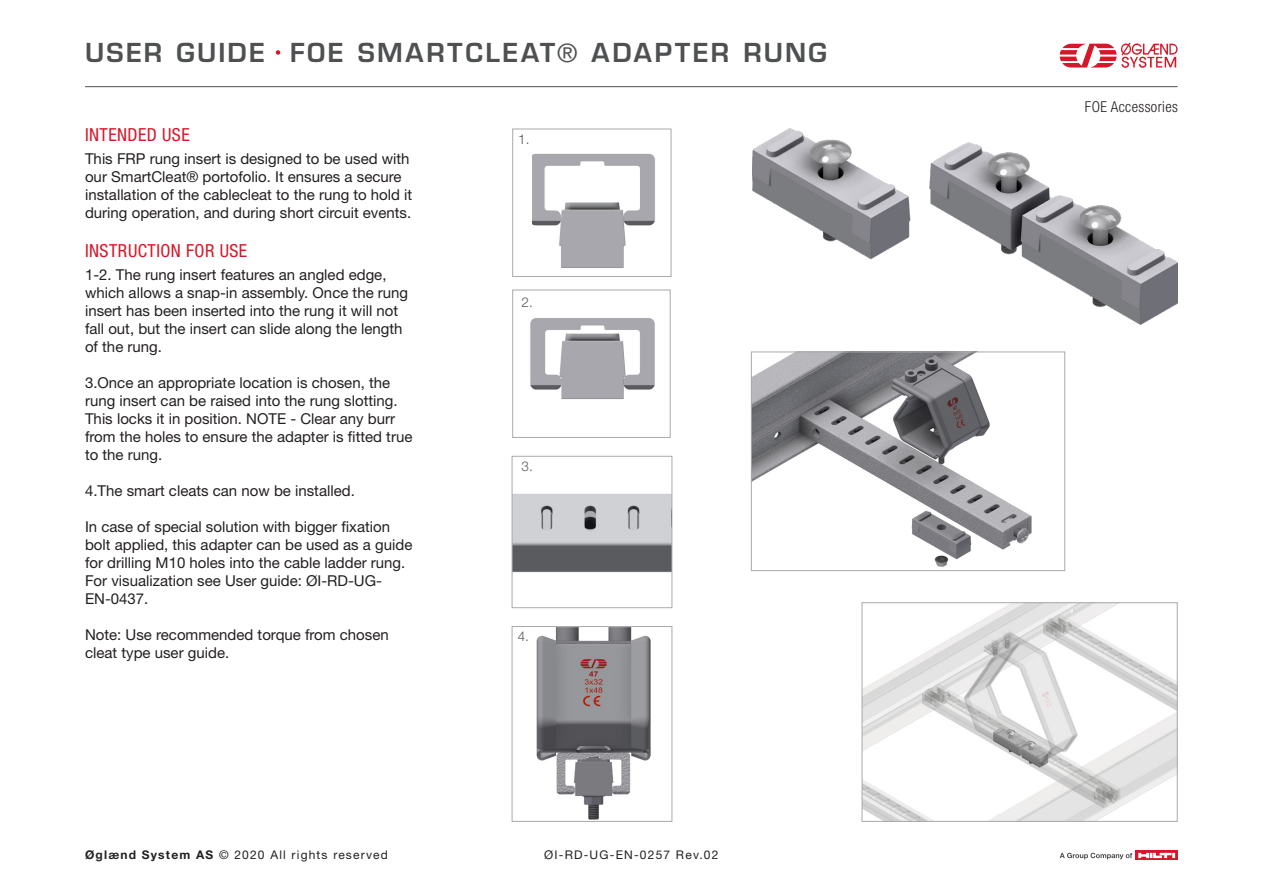
<style>
.page{position:relative;width:1263px;height:893px;background:#fff}
.page>*{position:absolute;margin:0;border:0;box-sizing:border-box;transform-origin:0 0}
.t1{font:600 25.5px "Eurostile LT Std";letter-spacing:.095em;color:#4e5051}
.t2{font:condensed 18px "Helvetica Neue LT Std";letter-spacing:.025em;color:#d71729}
.Brødtekst{font:15px/18px "Helvetica Neue LT Std";color:#231f20}
.t3{font:300 condensed 15px "Helvetica Neue LT Std";letter-spacing:.025em;color:#231f20}
.Bildetekst{font:300 13.5px "Helvetica Neue LT Std";color:#57585a}
.t4{font:12px "Helvetica Neue LT Std";letter-spacing:.1em;color:#231f20}
.s1{font-family:"Helvetica Neue LT Std";font-weight:400}
.s2{font-weight:700}
</style>
<div class="page">
<hr style="left:85px;top:86px;width:1092px;height:1px;background:#4e5051">
<svg style="left:1060px;top:42px;width:117px;height:26px"></svg>
<div style="left:274px;top:49px;width:8px;height:7px;background:#d71729;border-radius:50%"></div>
<div style="left:273px;top:47px;width:10px;height:11px;border:3px solid #fff;border-radius:50%"></div>
<svg style="left:1135px;top:850px;width:43px;height:10px"></svg>
<svg style="left:1138px;top:853px;width:37px;height:5px"></svg>
<svg style="left:1060px;top:853px;width:72px;height:6px"></svg>
<img style="left:514px;top:493px;width:156px;height:80px">
<div style="left:512px;top:456px;width:160px;height:152px;border:1px solid #a7aaa9"></div>
<img style="left:753px;top:354px;width:279px;height:213px">
<div style="left:751px;top:352px;width:314px;height:219px;border:1px solid #a7aaa9"></div>
<img style="left:864px;top:604px;width:311px;height:216px">
<div style="left:862px;top:602px;width:315px;height:220px;border:1px solid #a7aaa9"></div>
<img style="left:533px;top:153px;width:122px;height:115px">
<div style="left:512px;top:129px;width:159px;height:148px;border:1px solid #a7aaa9"></div>
<img style="left:530px;top:318px;width:125px;height:82px">
<div style="left:512px;top:290px;width:158px;height:148px;border:1px solid #a7aaa9"></div>
<img style="left:536px;top:628px;width:114px;height:192px">
<div style="left:512px;top:626px;width:160px;height:196px;border:1px solid #a7aaa9"></div>
<img style="left:753px;top:129px;width:425px;height:196px">
<h1 class="t1" style="left:85px;top:36px;width:743px">USER GUIDE FOE SMARTCLEAT<span class="s1">®</span> ADAPTER RUNG</h1>
<h3 class="t2" style="left:85px;top:125px;width:106px">INTENDED USE</h3>
<p class="Brødtekst" style="left:85px;top:149px;width:329px">This FRP rung insert is designed to be used with our SmartCleat® portofolio. It ensures a secure installation of the cablecleat to the rung to hold it during operation, and during short circuit events.</p>
<h3 class="t2" style="left:85px;top:241px;width:164px">INSTRUCTION FOR USE</h3>
<p class="Brødtekst" style="left:85px;top:265px;width:325px">1-2. The rung insert features an angled edge, which allows a snap-in assembly. Once the rung insert has been inserted into the rung it will not fall out, but the insert can slide along the length of the rung.</p>
<p class="Brødtekst" style="left:85px;top:373px;width:329px">3.Once an appropriate location is chosen, the rung insert can be raised into the rung slotting.<br>This locks it in position. NOTE - Clear any burr from the holes to ensure the adapter is fitted true to the rung.</p>
<p class="Brødtekst" style="left:85px;top:481px;width:271px">4.The smart cleats can now be installed.</p>
<p class="Brødtekst" style="left:85px;top:517px;width:329px">In case of special solution with bigger fixation bolt applied, this adapter can be used as a guide for drilling M10 holes into the cable ladder rung.<br>For visualization see User guide: ØI-RD-UG-EN-0437.</p>
<p class="Brødtekst" style="left:85px;top:625px;width:305px">Note: Use recommended torque from chosen cleat type user guide.</p>
<p class="Bildetekst" style="left:518px;top:131px;width:13px">1.</p>
<p class="Bildetekst" style="left:521px;top:294px;width:13px">2.</p>
<p class="Bildetekst" style="left:521px;top:458px;width:13px">3.</p>
<p class="Bildetekst" style="left:518px;top:628px;width:13px">4.</p>
<p class="t4" style="left:85px;top:848px;width:304px"><span class="s2">Øglænd System AS</span> © 2020 All rights reserved</p>
<p class="t4" style="left:544px;top:848px;width:176px">ØI-RD-UG-EN-0257 Rev.02</p>
<p class="t3" style="left:1085px;top:98px;width:94px">FOE Accessories</p>
</div>
